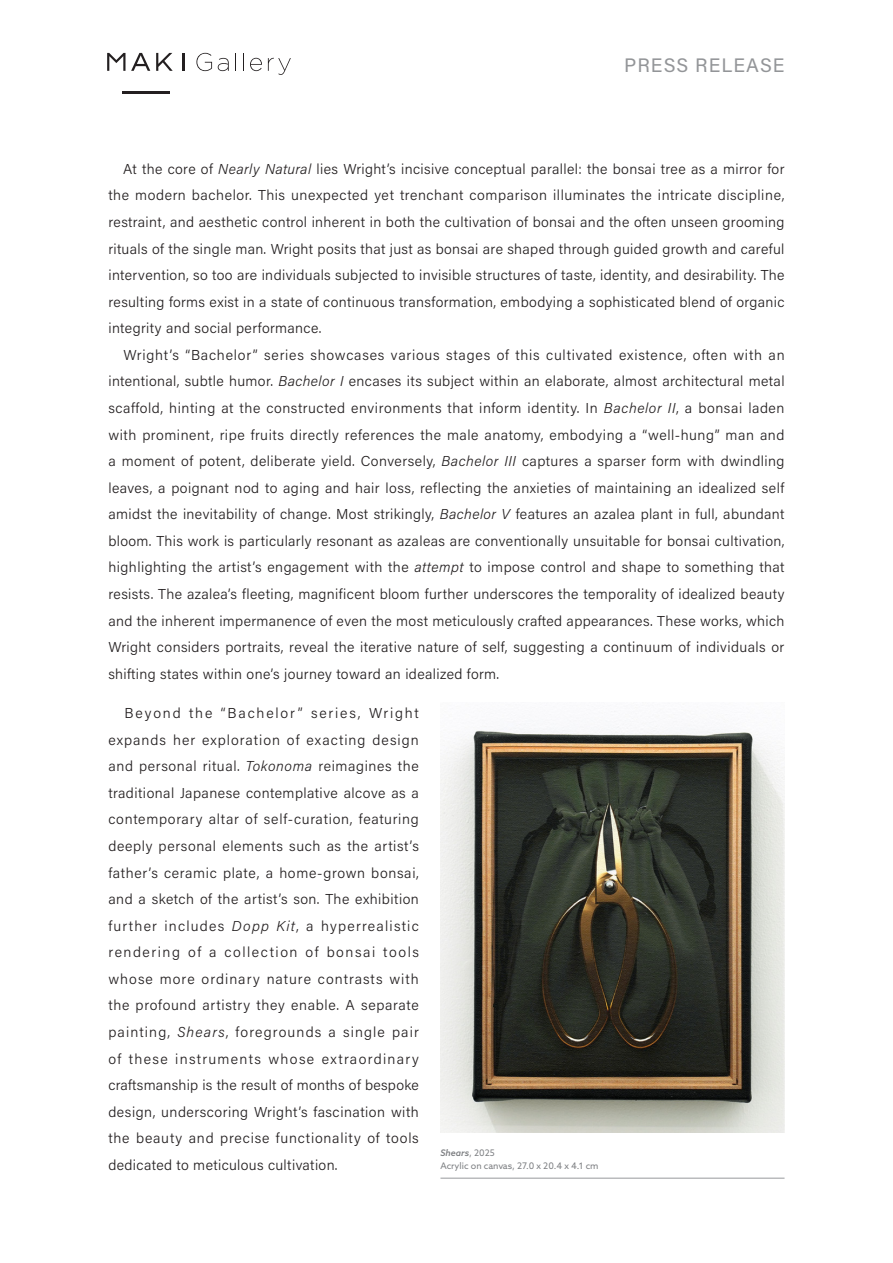
<style>
.page{position:relative;width:893px;height:1263px;background:#fff}
.page>*{position:absolute;margin:0;border:0;box-sizing:border-box;transform-origin:0 0}
.t1{font:19.5px "Acumin Pro";letter-spacing:.055em;color:#939598}
.t2{font:300 14.4px/26.5px "Acumin Pro";letter-spacing:.025em;color:#231f20;text-align:justify}
.t3{font:9px "Azo Sans";color:#7c7e81}
.t4{font:italic 500 9px "Azo Sans";color:#7c7e81}
.s1{font-style:italic}
.s2{font-weight:400;font-style:normal}
</style>
<div class="page">
<svg style="left:196px;top:53px;width:16px;height:18px"></svg>
<svg style="left:218px;top:58px;width:11px;height:13px"></svg>
<svg style="left:235px;top:53px;width:1px;height:18px"></svg>
<svg style="left:243px;top:53px;width:1px;height:18px"></svg>
<svg style="left:250px;top:58px;width:12px;height:13px"></svg>
<svg style="left:268px;top:58px;width:23px;height:17px"></svg>
<svg style="left:131px;top:53px;width:19px;height:18px"></svg>
<hr style="left:122px;top:91px;width:48px;height:3px;background:#231f20">
<svg style="left:182px;top:53px;width:2px;height:18px"></svg>
<svg style="left:156px;top:53px;width:17px;height:18px"></svg>
<svg style="left:107px;top:53px;width:18px;height:18px"></svg>
<hr style="left:440px;top:1178px;width:344px;height:1px;background:#97999c">
<img style="left:441px;top:711px;width:343px;height:421px">
<h1 class="t1" style="left:624px;top:52px;width:162px">PRESS RELEASE</h1>
<p class="t2" style="left:108px;top:155px;width:678px;text-indent:15px">At the core of <span class="s1">Nearly Natural</span> lies Wright’s incisive conceptual parallel: the bonsai tree as a mirror for the modern bachelor. This unexpected yet trenchant comparison illuminates the intricate discipline, restraint, and aesthetic control inherent in both the cultivation of bonsai and the often unseen grooming rituals of the single man. Wright posits that just as bonsai are shaped through guided growth and careful intervention, so too are individuals subjected to invisible structures of taste, identity, and desirability. The resulting forms exist in a state of continuous transformation, embodying a sophisticated blend of organic integrity and social performance.</p>
<p class="t2" style="left:108px;top:341px;width:678px;text-indent:15px">Wright’s “Bachelor” series showcases various stages of this cultivated existence, often with an intentional, subtle humor. <span class="s1">Bachelor I</span> encases its subject within an elaborate, almost architectural metal scaffold, hinting at the constructed environments that inform identity. In <span class="s1">Bachelor II</span>, a bonsai laden with prominent, ripe fruits directly references the male anatomy, embodying a “well-hung” man and a moment of potent, deliberate yield. Conversely, <span class="s1">Bachelor III</span> captures a sparser form with dwindling leaves, a poignant nod to aging and hair loss, reflecting the anxieties of maintaining an idealized self amidst the inevitability of change. Most strikingly, <span class="s1">Bachelor V</span> features an azalea plant in full, abundant bloom. This work is particularly resonant as azaleas are conventionally unsuitable for bonsai cultivation, highlighting the artist’s engagement with the <span class="s1">attempt</span> to impose control and shape to something that resists. The azalea’s fleeting, magnificent bloom further underscores the temporality of idealized beauty and the inherent impermanence of even the most meticulously crafted appearances. These works, which Wright considers portraits, reveal the iterative nature of self, suggesting a continuum of individuals or shifting states within one’s journey toward an idealized form.</p>
<p class="t2" style="left:108px;top:699px;width:312px;text-indent:16px">Beyond the “Bachelor” series, Wright expands her exploration of exacting design and personal ritual. <span class="s1">Tokonoma</span> reimagines the traditional Japanese contemplative alcove as a contemporary altar of self-curation, featuring deeply personal elements such as the artist’s father’s ceramic plate, a home-grown bonsai, and a sketch of the artist’s son. The exhibition further includes <span class="s1">Dopp Kit</span>, a hyperrealistic rendering of a collection of bonsai tools whose more ordinary nature contrasts with the profound artistry they enable. A separate painting, <span class="s1">Shears</span>, foregrounds a single pair of these instruments whose extraordinary craftsmanship is the result of months of bespoke design, underscoring Wright’s fascination with the beauty and precise functionality of tools dedicated to meticulous cultivation.</p>
<p class="t4" style="left:440px;top:1147px;width:56px">Shears<span class="s2">, 2025</span></p>
<p class="t3" style="left:440px;top:1160px;width:160px">Acrylic on canvas, 27.0 x 20.4 x 4.1 cm</p>
</div>
